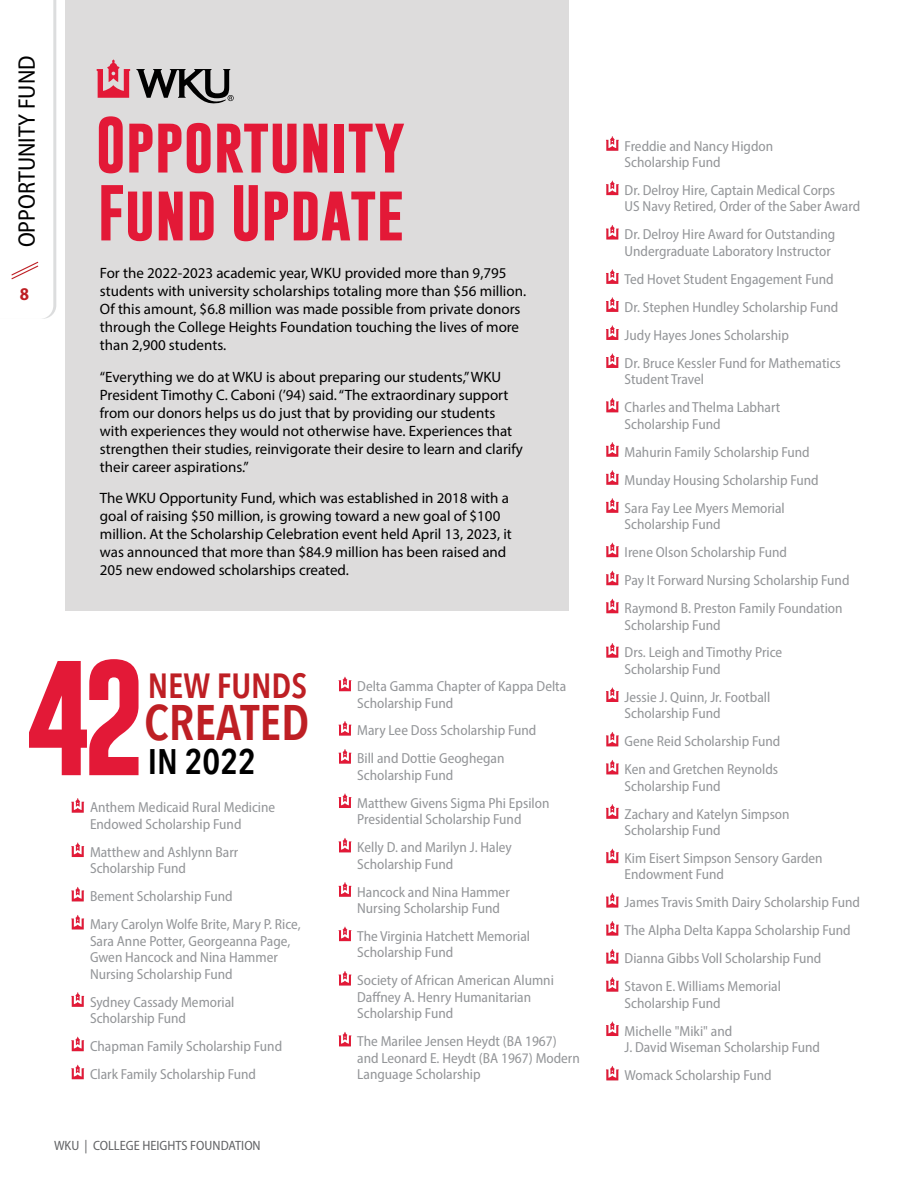
<style>
.page{position:relative;width:918px;height:1188px;background:#fff}
.page>*{position:absolute;margin:0;border:0;box-sizing:border-box;transform-origin:0 0}
.t1{font:700 116.85px "Gobold";color:#e31937}
.t2{font:700 56.55px/67.9px "Gobold";color:#e31937}
.t3{font:600 49.8px "Avenir Next Condensed";color:#be1f24}
.t4{font:600 35.4px "Avenir Next Condensed";color:#000}
.t5{font:600 34.95px "Avenir Next Condensed";color:#be1f24}
.t6{font:semi-condensed 24px "Myriad Pro";color:#000}
.t7{font:700 semi-condensed 18px "Myriad Pro";color:#be1f24}
.t8{font:15px/18px "Myriad Pro";color:#000}
.t9{font:semi-condensed 14.55px/28px "Myriad Pro";color:#939598}
.t10{font:semi-condensed 13.5px "Myriad Pro";color:#636466}
</style>
<div class="page">
<div style="left:65px;top:0;width:503px;height:610px;background:#dddcdc"></div>
<svg style="left:136px;top:69px;width:98px;height:35px"></svg>
<svg style="left:97px;top:59px;width:33px;height:39px"></svg>
<svg style="left:71px;top:798px;width:13px;height:15px"></svg>
<svg style="left:71px;top:842px;width:13px;height:15px"></svg>
<svg style="left:71px;top:887px;width:13px;height:14px"></svg>
<svg style="left:71px;top:915px;width:13px;height:14px"></svg>
<svg style="left:71px;top:992px;width:13px;height:15px"></svg>
<svg style="left:71px;top:1037px;width:13px;height:14px"></svg>
<svg style="left:71px;top:1065px;width:13px;height:14px"></svg>
<svg style="left:339px;top:677px;width:12px;height:14px"></svg>
<svg style="left:339px;top:721px;width:12px;height:15px"></svg>
<svg style="left:339px;top:749px;width:12px;height:15px"></svg>
<svg style="left:339px;top:793px;width:12px;height:15px"></svg>
<svg style="left:339px;top:838px;width:12px;height:14px"></svg>
<svg style="left:339px;top:882px;width:12px;height:15px"></svg>
<svg style="left:339px;top:927px;width:12px;height:14px"></svg>
<svg style="left:339px;top:971px;width:12px;height:15px"></svg>
<svg style="left:339px;top:1032px;width:12px;height:14px"></svg>
<svg style="left:606px;top:136px;width:13px;height:15px"></svg>
<svg style="left:606px;top:181px;width:13px;height:14px"></svg>
<svg style="left:606px;top:225px;width:13px;height:14px"></svg>
<svg style="left:606px;top:269px;width:13px;height:15px"></svg>
<svg style="left:606px;top:297px;width:13px;height:15px"></svg>
<svg style="left:606px;top:325px;width:13px;height:15px"></svg>
<svg style="left:606px;top:353px;width:13px;height:15px"></svg>
<svg style="left:606px;top:398px;width:13px;height:14px"></svg>
<svg style="left:606px;top:442px;width:13px;height:15px"></svg>
<svg style="left:606px;top:470px;width:13px;height:15px"></svg>
<svg style="left:606px;top:498px;width:13px;height:15px"></svg>
<svg style="left:606px;top:543px;width:13px;height:14px"></svg>
<svg style="left:606px;top:571px;width:13px;height:14px"></svg>
<svg style="left:606px;top:599px;width:13px;height:14px"></svg>
<svg style="left:606px;top:643px;width:13px;height:15px"></svg>
<svg style="left:606px;top:687px;width:13px;height:15px"></svg>
<svg style="left:606px;top:732px;width:13px;height:14px"></svg>
<svg style="left:606px;top:760px;width:13px;height:14px"></svg>
<svg style="left:606px;top:804px;width:13px;height:15px"></svg>
<svg style="left:606px;top:849px;width:13px;height:14px"></svg>
<svg style="left:606px;top:893px;width:13px;height:15px"></svg>
<svg style="left:606px;top:921px;width:13px;height:15px"></svg>
<svg style="left:606px;top:949px;width:13px;height:15px"></svg>
<svg style="left:606px;top:977px;width:13px;height:15px"></svg>
<svg style="left:606px;top:1021px;width:13px;height:15px"></svg>
<svg style="left:606px;top:1066px;width:13px;height:14px"></svg>
<svg style="left:11px;top:0;width:45px;height:319px"></svg>
<h3 class="t6" style="left:12px;top:247px;width:193px;rotate:-90deg">OPPORTUNITY FUND</h3>
<p class="t7" style="left:20px;top:283px;width:11px">8</p>
<h2 class="t2" style="left:96px;top:111px;width:311px">Opportunity<br>Fund Update</h2>
<p class="t8" style="left:100px;top:264px;width:428px">For the 2022-2023 academic year, WKU provided more than 9,795 students with university scholarships totaling more than $56 million.<br>Of this amount, $6.8 million was made possible from private donors through the College Heights Foundation touching the lives of more than 2,900 students.</p>
<p class="t8" style="left:100px;top:368px;width:425px">“Everything we do at WKU is about preparing our students,” WKU President Timothy C. Caboni (’94) said. “The extraordinary support from our donors helps us do just that by providing our students with experiences they would not otherwise have. Experiences that strengthen their studies, reinvigorate their desire to learn and clarify their career aspirations.”</p>
<p class="t8" style="left:100px;top:489px;width:413px">The WKU Opportunity Fund, which was established in 2018 with a goal of raising $50 million, is growing toward a new goal of $100 million. At the Scholarship Celebration event held April 13, 2023, it was announced that more than $84.9 million has been raised and 205 new endowed scholarships created.</p>
<h1 class="t1" style="left:26px;top:642px;width:121px">42</h1>
<p class="t9" style="left:90px;top:799px;width:187px;line-height:16.5px">Anthem Medicaid Rural Medicine<br>Endowed Scholarship Fund</p>
<p class="t9" style="left:90px;top:844px;width:150px;line-height:16.5px">Matthew and Ashlynn Barr<br>Scholarship Fund</p>
<p class="t9" style="left:90px;top:882px;width:212px">Bement Scholarship Fund<br>Mary Carolyn Wolfe Brite, Mary P. Rice,</p>
<p class="t9" style="left:90px;top:932px;width:202px;line-height:16.5px">Sara Anne Potter, Georgeanna Page,<br>Gwen Hancock and Nina Hammer<br>Nursing Scholarship Fund</p>
<p class="t9" style="left:90px;top:993px;width:146px;line-height:16.5px">Sydney Cassady Memorial<br>Scholarship Fund</p>
<p class="t9" style="left:90px;top:1032px;width:194px">Chapman Family Scholarship Fund<br>Clark Family Scholarship Fund</p>
<h3 class="t5" style="left:148px;top:655px;width:161px">NEW FUNDS</h3>
<h3 class="t3" style="left:144px;top:679px;width:167px">CREATED</h3>
<h3 class="t4" style="left:148px;top:731px;width:110px">IN 2022</h3>
<p class="t10" style="left:54px;top:1137px;width:208px">WKU | COLLEGE HEIGHTS FOUNDATION</p>
<p class="t9" style="left:357px;top:678px;width:211px;line-height:16.5px">Delta Gamma Chapter of Kappa Delta<br>Scholarship Fund</p>
<p class="t9" style="left:357px;top:716px;width:181px">Mary Lee Doss Scholarship Fund<br>Bill and Dottie Geoghegan</p>
<p class="t9" style="left:357px;top:761px;width:194px">Scholarship Fund<br>Matthew Givens Sigma Phi Epsilon</p>
<p class="t9" style="left:357px;top:805px;width:166px">Presidential Scholarship Fund<br>Kelly D. and Marilyn J. Haley</p>
<p class="t9" style="left:357px;top:850px;width:154px">Scholarship Fund<br>Hancock and Nina Hammer</p>
<p class="t9" style="left:357px;top:894px;width:174px">Nursing Scholarship Fund<br>The Virginia Hatchett Memorial</p>
<p class="t9" style="left:357px;top:938px;width:198px">Scholarship Fund<br>Society of African American Alumni</p>
<p class="t9" style="left:357px;top:989px;width:176px;line-height:16.5px">Daffney A. Henry Humanitarian<br>Scholarship Fund</p>
<p class="t9" style="left:357px;top:1033px;width:224px;line-height:16.5px">The Marilee Jensen Heydt (BA 1967) and Leonard E. Heydt (BA 1967) Modern<br>Language Scholarship</p>
<p class="t9" style="left:625px;top:137px;width:150px;line-height:16.5px">Freddie and Nancy Higdon<br>Scholarship Fund</p>
<p class="t9" style="left:625px;top:182px;width:237px;line-height:16.5px">Dr. Delroy Hire, Captain Medical Corps<br>US Navy Retired, Order of the Saber Award</p>
<p class="t9" style="left:625px;top:226px;width:212px;line-height:16.5px">Dr. Delroy Hire Award for Outstanding<br>Undergraduate Laboratory Instructor</p>
<p class="t9" style="left:625px;top:265px;width:218px">Ted Hovet Student Engagement Fund Dr. Stephen Hundley Scholarship Fund Judy Hayes Jones Scholarship<br>Dr. Bruce Kessler Fund for Mathematics</p>
<p class="t9" style="left:625px;top:365px;width:157px">Student Travel<br>Charles and Thelma Labhart</p>
<p class="t9" style="left:625px;top:410px;width:196px">Scholarship Fund<br>Mahurin Family Scholarship Fund<br>Munday Housing Scholarship Fund<br>Sara Fay Lee Myers Memorial</p>
<p class="t9" style="left:625px;top:510px;width:226px">Scholarship Fund<br>Irene Olson Scholarship Fund<br>Pay It Forward Nursing Scholarship Fund<br>Raymond B. Preston Family Foundation</p>
<p class="t9" style="left:625px;top:611px;width:159px">Scholarship Fund<br>Drs. Leigh and Timothy Price</p>
<p class="t9" style="left:625px;top:655px;width:147px">Scholarship Fund<br>Jessie J. Quinn, Jr. Football</p>
<p class="t9" style="left:625px;top:699px;width:157px">Scholarship Fund<br>Gene Reid Scholarship Fund<br>Ken and Gretchen Reynolds</p>
<p class="t9" style="left:625px;top:772px;width:167px">Scholarship Fund<br>Zachary and Katelyn Simpson</p>
<p class="t9" style="left:625px;top:816px;width:200px">Scholarship Fund<br>Kim Eisert Simpson Sensory Garden</p>
<p class="t9" style="left:625px;top:860px;width:237px">Endowment Fund<br>James Travis Smith Dairy Scholarship Fund<br>The Alpha Delta Kappa Scholarship Fund<br>Dianna Gibbs Voll Scholarship Fund<br>Stavon E. Williams Memorial</p>
<p class="t9" style="left:625px;top:989px;width:109px">Scholarship Fund<br>Michelle "Miki" and</p>
<p class="t9" style="left:625px;top:1033px;width:197px">J. David Wiseman Scholarship Fund<br>Womack Scholarship Fund</p>
</div>
